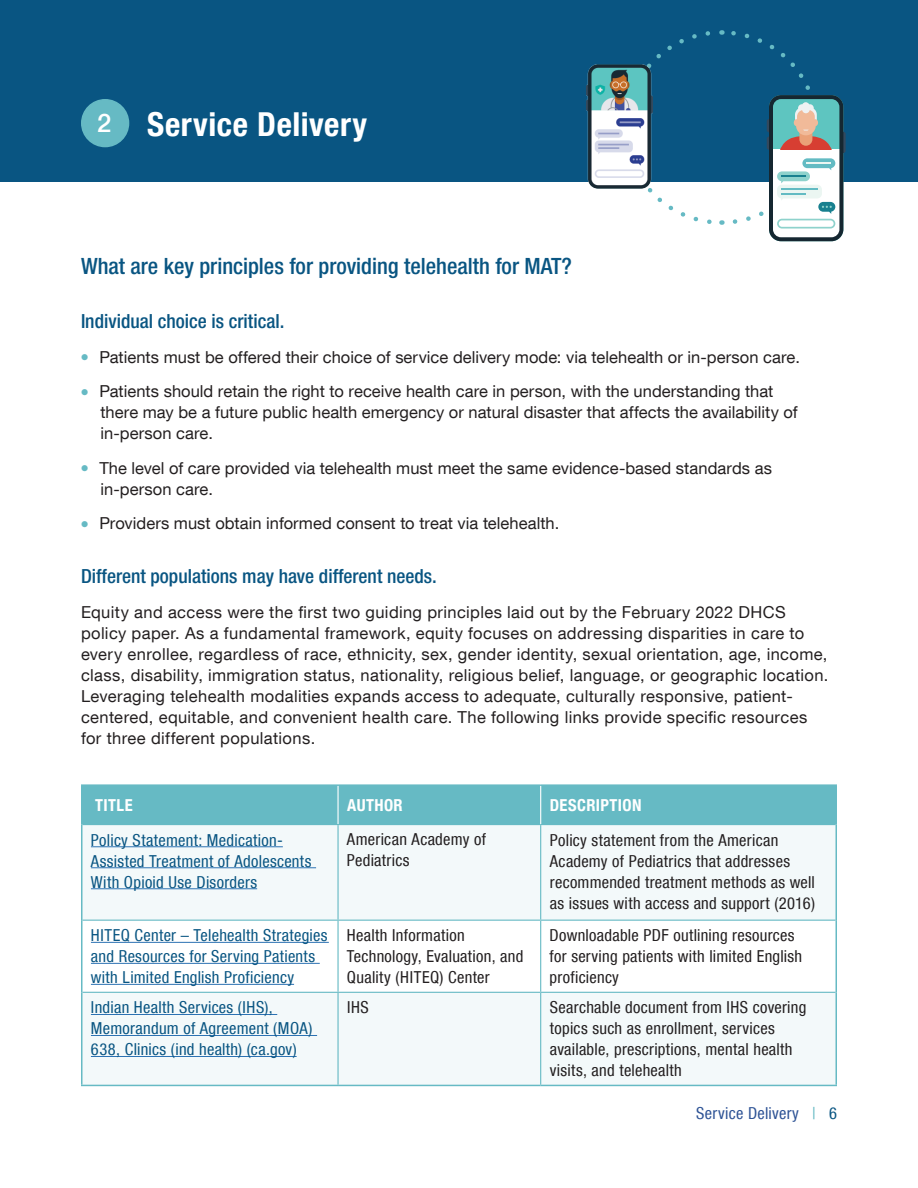
<style>
.page{position:relative;width:918px;height:1188px;background:#fff}
.page>*{position:absolute;margin:0;border:0;box-sizing:border-box;transform-origin:0 0}
.t1{font:700 condensed 33px "Helvetica Neue LT Com";letter-spacing:.015em;color:#fff}
.t2{font:500 condensed 22.5px "Helvetica Neue LT Com";color:#095582}
.t3{font:500 condensed 19.5px "Helvetica Neue LT Com";color:#095582}
.t4{font:16.5px/21px "Helvetica Neue LT Com";letter-spacing:.02em;color:#231f20}
.t5{font:condensed 16.5px/21px "Helvetica Neue LT Com";letter-spacing:.02em;color:#231f20}
.t6{font:condensed 16.5px/21px "Helvetica Neue LT Com";letter-spacing:.02em;color:#095582}
.t7{font:16.5px/21px "Helvetica Neue LT Com";color:#231f20}
.t8{font:700 condensed 16.5px "Helvetica Neue LT Com";letter-spacing:.025em;color:#fff}
.t9{font:condensed 16.5px "Helvetica Neue LT Com";letter-spacing:.015em;color:#2f5496}
.s1{font-weight:500;font-stretch:normal;font-size:25.5px}
.s2{color:#66bac4}
.s3{color:#095582}
</style>
<div class="page">
<div style="left:0;top:0;width:918px;height:181px;background:#095582"></div>
<div style="left:82px;top:100px;width:47px;height:47px;background:#66bac4;border-radius:50%"></div>
<div style="left:81px;top:99px;width:48px;height:48px;border:2px solid #66bac4;border-radius:50%"></div>
<div style="left:82px;top:786px;width:754px;height:38px;background:#66bac4"></div>
<div style="left:82px;top:825px;width:754px;height:260px;background:#f3f9fa"></div>
<svg style="left:82px;top:921px;width:754px;height:71px"></svg>
<hr style="left:81px;top:784px;width:257px;height:2px;background:#66bac4">
<hr style="left:81px;top:786px;width:1px;height:39px;background:#66bac4">
<hr style="left:338px;top:784px;width:203px;height:2px;background:#66bac4">
<hr style="left:541px;top:784px;width:296px;height:2px;background:#66bac4">
<hr style="left:836px;top:786px;width:1px;height:39px;background:#66bac4">
<hr style="left:81px;top:825px;width:1px;height:95px;background:#66bac4">
<hr style="left:836px;top:825px;width:1px;height:95px;background:#66bac4">
<hr style="left:81px;top:920px;width:1px;height:72px;background:#66bac4">
<hr style="left:836px;top:920px;width:1px;height:72px;background:#66bac4">
<hr style="left:81px;top:992px;width:1px;height:93px;background:#66bac4">
<hr style="left:836px;top:992px;width:1px;height:93px;background:#66bac4">
<hr style="left:81px;top:1085px;width:257px;height:1px;background:#66bac4">
<hr style="left:338px;top:1085px;width:203px;height:1px;background:#66bac4">
<hr style="left:541px;top:1085px;width:296px;height:1px;background:#66bac4">
<hr style="left:82px;top:824px;width:256px;height:1px;background:#66bac4">
<hr style="left:338px;top:824px;width:203px;height:1px;background:#66bac4">
<hr style="left:337px;top:825px;width:2px;height:95px;background:#66bac4">
<hr style="left:541px;top:824px;width:295px;height:1px;background:#66bac4">
<hr style="left:540px;top:825px;width:1px;height:95px;background:#66bac4">
<hr style="left:82px;top:920px;width:256px;height:1px;background:#66bac4">
<hr style="left:338px;top:920px;width:203px;height:1px;background:#66bac4">
<hr style="left:337px;top:921px;width:2px;height:71px;background:#66bac4">
<hr style="left:541px;top:920px;width:295px;height:1px;background:#66bac4">
<hr style="left:540px;top:921px;width:1px;height:71px;background:#66bac4">
<hr style="left:82px;top:992px;width:256px;height:1px;background:#66bac4">
<hr style="left:338px;top:992px;width:203px;height:1px;background:#66bac4">
<hr style="left:337px;top:993px;width:2px;height:92px;background:#66bac4">
<hr style="left:541px;top:992px;width:295px;height:1px;background:#66bac4">
<hr style="left:540px;top:993px;width:1px;height:92px;background:#66bac4">
<hr style="left:337px;top:786px;width:2px;height:38px;background:#fff">
<hr style="left:540px;top:786px;width:1px;height:38px;background:#fff">
<hr style="left:91px;top:846px;width:192px;height:1px;background:#2c72b3">
<hr style="left:91px;top:867px;width:225px;height:1px;background:#2c72b3">
<hr style="left:91px;top:888px;width:166px;height:1px;background:#2c72b3">
<hr style="left:91px;top:942px;width:238px;height:1px;background:#2c72b3">
<hr style="left:91px;top:963px;width:229px;height:1px;background:#2c72b3">
<hr style="left:91px;top:984px;width:203px;height:1px;background:#2c72b3">
<hr style="left:91px;top:1014px;width:186px;height:1px;background:#2c72b3">
<hr style="left:91px;top:1035px;width:226px;height:1px;background:#2c72b3">
<hr style="left:91px;top:1056px;width:206px;height:1px;background:#2c72b3">
<svg style="left:622px;top:30px;width:224px;height:211px"></svg>
<img style="left:586px;top:65px;width:67px;height:124px">
<h2 class="t1" style="left:97px;top:104px;width:271px"><span class="s1">2</span> Service Delivery</h2>
<h3 class="t2" style="left:81px;top:253px;width:493px">What are key principles for providing telehealth for MAT?</h3>
<h4 class="t3" style="left:81px;top:310px;width:205px">Individual choice is critical.</h4>
<p class="t4" style="left:99px;top:346px;width:702px">Patients must be offered their choice of service delivery mode: via telehealth or in-person care.</p>
<p class="t7" style="left:99px;top:381px;width:700px">Patients should retain the right to receive health care in person, with the understanding that there may be a future public health emergency or natural disaster that affects the availability of in-person care.</p>
<p class="t4" style="left:99px;top:457px;width:674px">The level of care provided via telehealth must meet the same evidence-based standards as in-person care.</p>
<p class="t7" style="left:99px;top:513px;width:461px">Providers must obtain informed consent to treat via telehealth.</p>
<h4 class="t3" style="left:81px;top:565px;width:357px">Different populations may have different needs.</h4>
<p class="t4" style="left:81px;top:601px;width:749px">Equity and access were the first two guiding principles laid out by the February 2022 DHCS policy paper. As a fundamental framework, equity focuses on addressing disparities in care to every enrollee, regardless of race, ethnicity, sex, gender identity, sexual orientation, age, income, class, disability, immigration status, nationality, religious belief, language, or geographic location.<br>Leveraging telehealth modalities expands access to adequate, culturally responsive, patient&shy;centered, equitable, and convenient health care. The following links provide specific resources for three different populations.</p>
<p class="t8" style="left:95px;top:795px;width:39px">TITLE</p>
<p class="t8" style="left:347px;top:795px;width:57px">AUTHOR</p>
<p class="t8" style="left:550px;top:795px;width:93px">DESCRIPTION</p>
<p class="t6" style="left:91px;top:829px;width:222px">Policy Statement: Medication-<br>Assisted Treatment of Adolescents<br>With Opioid Use Disorders</p>
<p class="t5" style="left:347px;top:829px;width:141px">American Academy of<br>Pediatrics</p>
<p class="t5" style="left:550px;top:829px;width:267px">Policy statement from the American Academy of Pediatrics that addresses recommended treatment methods as well as issues with access and support (2016)</p>
<p class="t6" style="left:91px;top:925px;width:238px">HITEQ Center – Telehealth Strategies and Resources for Serving Patients with Limited English Proficiency</p>
<p class="t5" style="left:347px;top:924px;width:178px">Health Information<br>Technology, Evaluation, and<br>Quality (HITEQ) Center</p>
<p class="t5" style="left:550px;top:924px;width:254px">Downloadable PDF outlining resources for serving patients with limited English proficiency</p>
<p class="t6" style="left:91px;top:997px;width:223px">Indian Health Services (IHS),<br>Memorandum of Agreement (MOA)<br>638, Clinics (ind health) (ca .gov)</p>
<p class="t5" style="left:347px;top:997px;width:23px">IHS</p>
<p class="t5" style="left:550px;top:997px;width:258px">Searchable document from IHS covering topics such as enrollment, services available, prescriptions, mental health visits, and telehealth</p>
<p class="t9" style="left:696px;top:1103px;width:142px">Service Delivery <span class="s2">|</span> <span class="s3">6</span></p>
</div>
